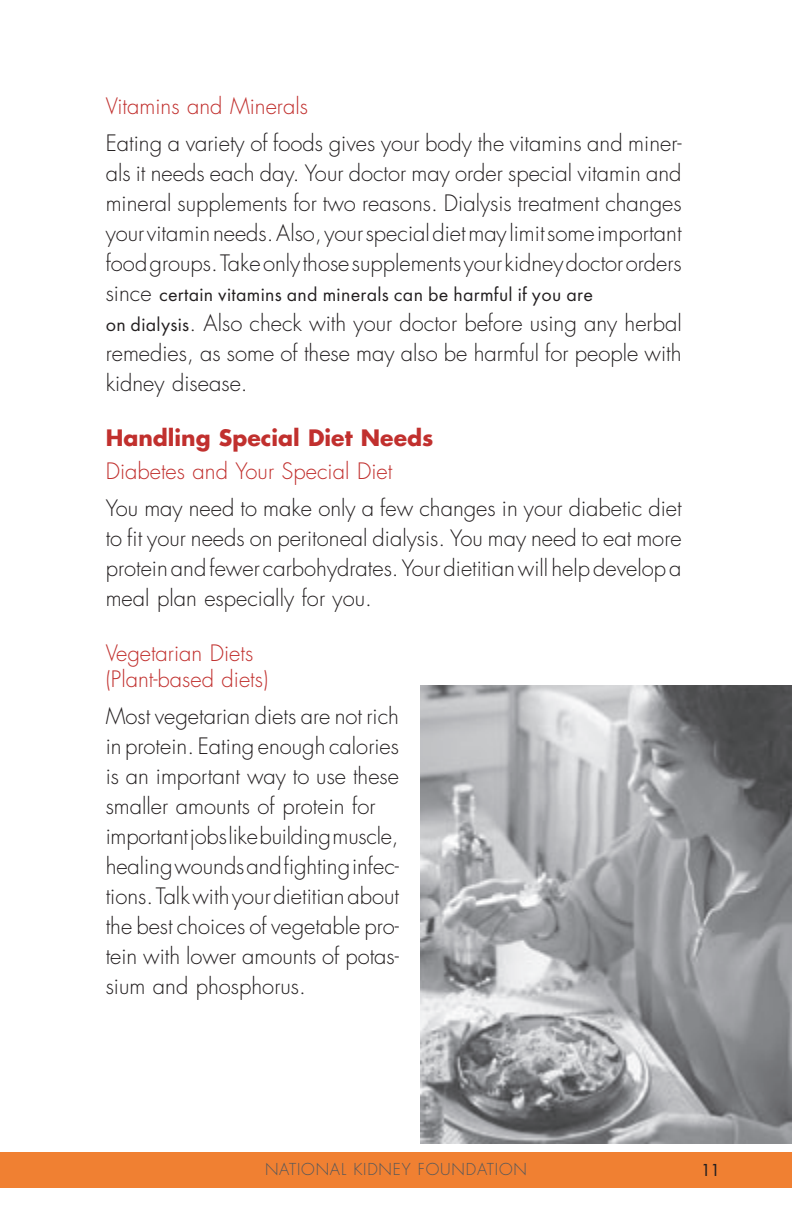
<style>
.page{position:relative;width:792px;height:1224px;background:#fff}
.page>*{position:absolute;margin:0;border:0;box-sizing:border-box;transform-origin:0 0}
.t1{font:300 22px/30px "Futura";color:#231f20;text-align:justify}
.t2{font:300 22px/26px "Futura";color:#c1302e}
.t3{font:700 22px "Futura";color:#c1302e}
.t4{font:20px "Futura";letter-spacing:.015em;color:#231f20}
.t5{font:300 16px "Futura";letter-spacing:.05em;color:#57585a}
.t6{font:16px "Futura";color:#231f20}
.t7{font:300 14px "Futura";color:#57585a}
.s1{font-weight:300;font-size:22px}
.s2{font-weight:400;font-size:20px}
</style>
<div class="page">
<div style="left:0;top:1152px;width:792px;height:36px;background:#f08032"></div>
<img style="left:420px;top:685px;width:372px;height:459px">
<p class="t2" style="left:106px;top:93px;width:204px">Vitamins and Minerals</p>
<p class="t1" style="left:106px;top:129px;width:578px">Eating a variety of foods gives your body the vitamins and miner&shy;als it needs each day. Your doctor may order special vitamin and mineral supplements for two reasons. Dialysis treatment changes your vitamin needs. Also, your special diet may limit some important food groups. Take only those supplements your kidney doctor orders</p>
<p class="t4" style="left:106px;top:281px;width:489px"><span class="s1">since</span> certain vitamins and minerals can be harmful if you are</p>
<p class="t1" style="left:106px;top:309px;width:578px"><span class="s2">on dialysis</span>. Also check with your doctor before using any herbal remedies, as some of these may also be harmful for people with kidney disease.</p>
<p class="t3" style="left:106px;top:422px;width:329px">Handling Special Diet Needs</p>
<p class="t2" style="left:106px;top:459px;width:288px">Diabetes and Your Special Diet</p>
<p class="t1" style="left:106px;top:494px;width:578px">You may need to make only a few changes in your diabetic diet to fit your needs on peritoneal dialysis. You may need to eat more protein and fewer carbohydrates. Your dietitian will help develop a meal plan especially for you.</p>
<p class="t2" style="left:106px;top:641px;width:164px">Vegetarian Diets (Plant-based diets)</p>
<p class="t1" style="left:106px;top:702px;width:295px;text-align:left">Most vegetarian diets are not rich in protein. Eating enough calories is an important way to use these smaller amounts of protein for important jobs like building muscle, healing wounds and fighting infec&shy;tions. Talk with your dietitian about the best choices of vegetable pro&shy;tein with lower amounts of potas&shy;sium and phosphorus.</p>
<p class="t7" style="left:279px;top:1159px;width:165px">National Kidney Foundation</p>
<p class="t6" style="left:700px;top:1159px;width:22px">1111</p>
<p class="t5" style="left:265px;top:1160px;width:263px">NATIONAL KIDNEY FOUNDATION</p>
</div>
